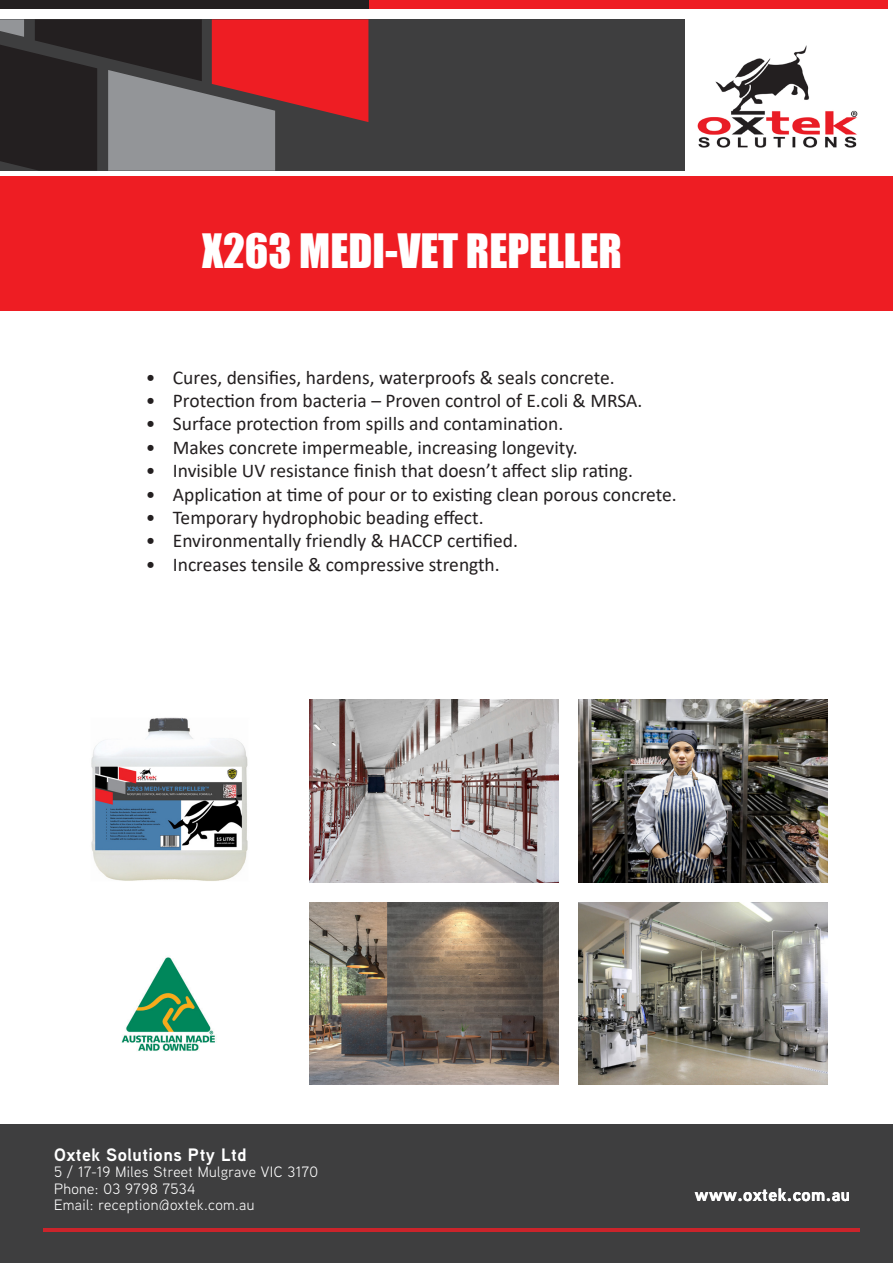
<style>
.page{position:relative;width:893px;height:1263px;background:#fff}
.page>*{position:absolute;margin:0;border:0;box-sizing:border-box;transform-origin:0 0}
.t1{font:43.5px "Impact";color:#fff}
.t2{font:19.5px "Calibri";color:#231f20}
.t3{font:700 18px "Aaux Next";letter-spacing:.025em;color:#fff}
.t4{font:15px/16.5px "Aaux Next";letter-spacing:.025em;color:#fff}
</style>
<div class="page">
<div style="left:0;top:19px;width:684px;height:152px;background:#3e3e3f"></div>
<div style="left:0;top:0;width:369px;height:8px;background:#231f20"></div>
<div style="left:369px;top:0;width:518px;height:8px;background:#ee1d23"></div>
<svg style="left:0;top:19px;width:368px;height:152px"></svg>
<img style="left:697px;top:45px;width:161px;height:103px">
<div style="left:0;top:1125px;width:893px;height:138px;background:#3e3e3f"></div>
<hr style="left:43px;top:1228px;width:816px;height:4px;background:#cb242b">
<div style="left:0;top:175px;width:892px;height:135px;background:#ee1d23"></div>
<img style="left:91px;top:717px;width:157px;height:164px">
<img style="left:310px;top:700px;width:248px;height:183px">
<img style="left:579px;top:902px;width:248px;height:182px">
<img style="left:579px;top:700px;width:248px;height:183px">
<img style="left:310px;top:902px;width:248px;height:183px">
<img style="left:121px;top:957px;width:94px;height:94px">
<p class="t1" style="left:202px;top:217px;width:421px">X263 MEDI-VET REPELLER</p>
<p class="t2" style="left:146px;top:364px;width:470px">• Cures, densifies, hardens, waterproofs &amp; seals concrete.</p>
<p class="t2" style="left:146px;top:387px;width:498px">• Protection from bacteria – Proven control of E.coli &amp; MRSA.</p>
<p class="t2" style="left:146px;top:410px;width:419px">• Surface protection from spills and contamination.</p>
<p class="t2" style="left:146px;top:434px;width:433px">• Makes concrete impermeable, increasing longevity.</p>
<p class="t2" style="left:146px;top:457px;width:489px">• Invisible UV resistance finish that doesn’t affect slip rating.</p>
<p class="t2" style="left:146px;top:481px;width:532px">• Application at time of pour or to existing clean porous concrete.</p>
<p class="t2" style="left:146px;top:504px;width:339px">• Temporary hydrophobic beading effect.</p>
<p class="t2" style="left:146px;top:527px;width:374px">• Environmentally friendly &amp; HACCP certified.</p>
<p class="t2" style="left:146px;top:551px;width:355px">• Increases tensile &amp; compressive strength.</p>
<p class="t3" style="left:54px;top:1142px;width:194px">Oxtek Solutions Pty Ltd</p>
<p class="t4" style="left:54px;top:1163px;width:266px">5 / 17-19 Miles Street Mulgrave VIC 3170<br>Phone: 03 9798 7534<br>Email: reception@oxtek.com.au</p>
<p class="t3" style="left:695px;top:1182px;width:157px">www.oxtek.com.au</p>
</div>
